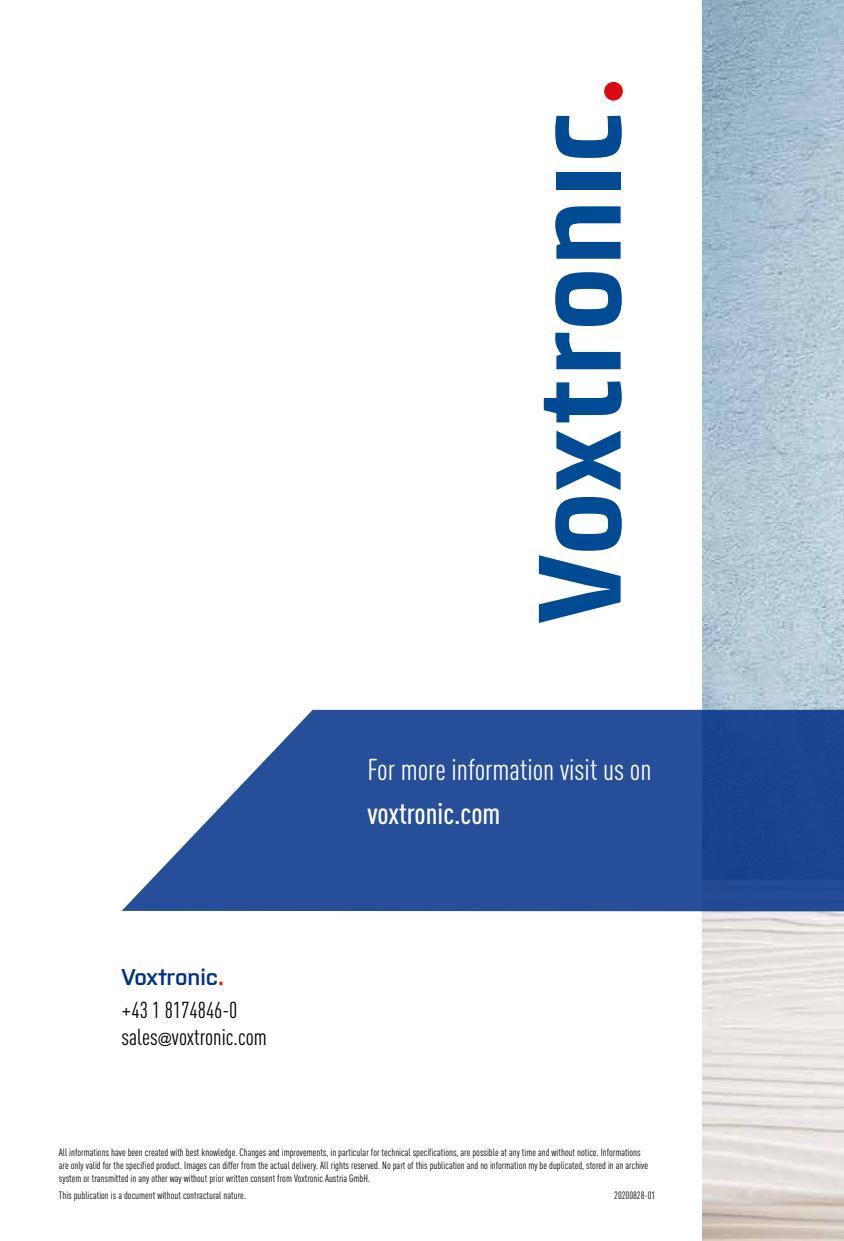
<style>
.page{position:relative;width:844px;height:1241px;background:#fff}
.page>*{position:absolute;margin:0;border:0;box-sizing:border-box;transform-origin:0 0}
.t1{font:condensed 29.75px "DIN Pro";color:#fff}
.t2{font:500 condensed 29.75px "DIN Pro";color:#fff}
.t3{font:condensed 22.75px/27.3px "DIN Pro";color:#000}
.t4{font:600 22.75px "Purista";color:#002f87}
.t5{font:condensed 10.5px/12.6px "DIN Pro";color:#000}
.s1{color:#f00}
.s2{font-family:"Arial";font-stretch:normal;font-size:14px}
</style>
<div class="page">
<img style="left:702px;top:0;width:141px;height:1240px">
<svg style="left:122px;top:709px;width:721px;height:202px;fill:#274e99"></svg>
<svg style="left:538px;top:497px;width:83px;height:126px"></svg>
<svg style="left:556px;top:430px;width:64px;height:60px"></svg>
<svg style="left:543px;top:381px;width:78px;height:41px"></svg>
<svg style="left:555px;top:332px;width:65px;height:37px"></svg>
<svg style="left:555px;top:272px;width:66px;height:54px"></svg>
<svg style="left:555px;top:206px;width:65px;height:53px"></svg>
<div style="left:556px;top:173px;width:64px;height:17px;background:#004b93"></div>
<svg style="left:555px;top:116px;width:66px;height:42px"></svg>
<div style="left:604px;top:82px;width:18px;height:19px;background:#dc0812;border-radius:50%"></div>
<h2 class="t4" style="left:122px;top:960px;width:104px">Voxtronic<span class="s1">.</span></h2>
<h2 class="t3" style="left:122px;top:994px;width:147px">+43 1 8174846-0 sales<span class="s2">@</span>voxtronic.com</h2>
<h1 class="t1" style="left:367px;top:747px;width:285px">For more information visit us on</h1>
<h1 class="t2" style="left:367px;top:790px;width:134px">voxtronic.com</h1>
<p class="t5" style="left:59px;top:1145px;width:590px">All informations have been created with best knowledge. Changes and improvements, in particular for technical specifications, are possible at any time and without notice. Informations are only valid for the specified product. Images can differ from the actual delivery. All rights reserved. No part of this publication and no information my be duplicated, stored in an archive system or transmitted in any other way without prior written consent from Voxtronic Austria GmbH.</p>
<p class="t5" style="left:59px;top:1188px;width:188px">This publication is a document without contractural nature.</p>
<p class="t5" style="left:614px;top:1188px;width:43px">20200828-01</p>
</div>
